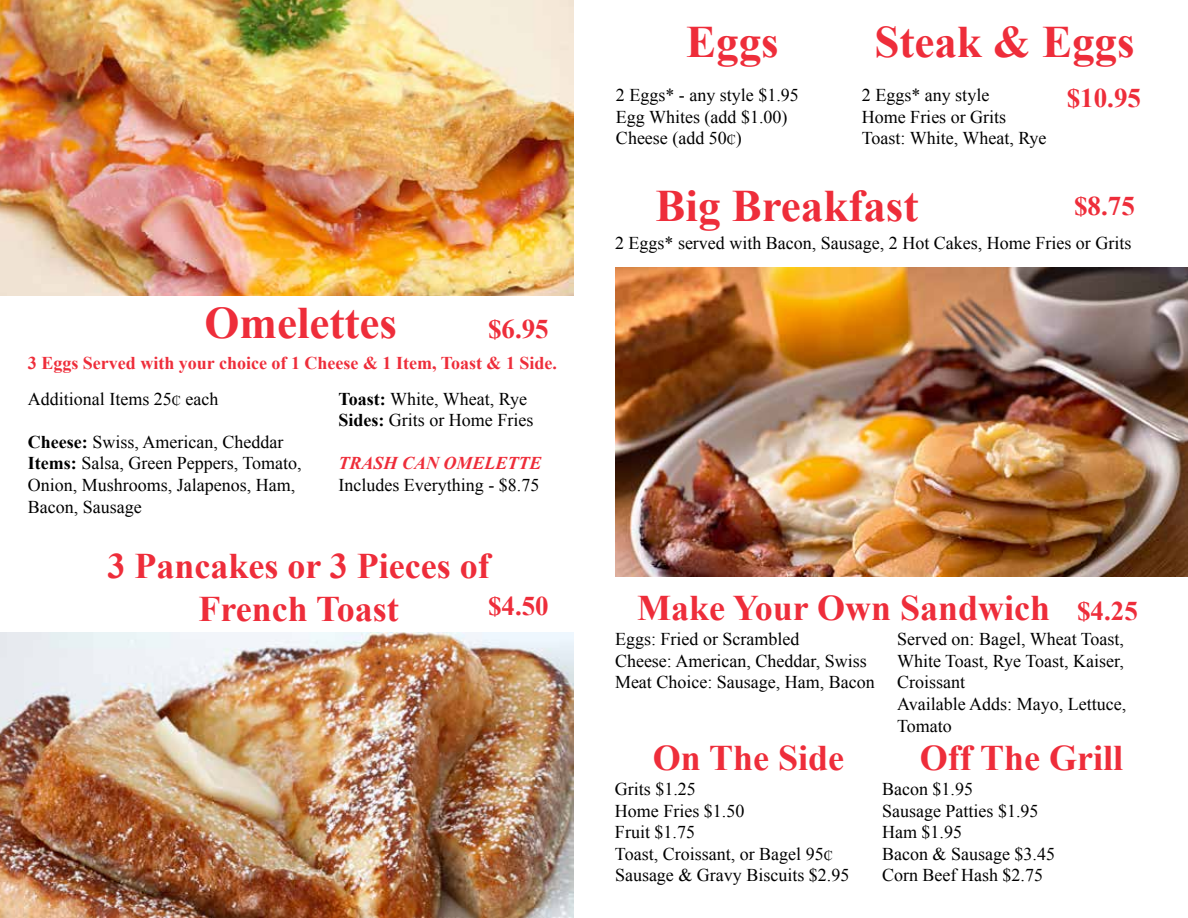
<style>
.page{position:relative;width:1188px;height:918px;background:#fff}
.page>*{position:absolute;margin:0;border:0;box-sizing:border-box;transform-origin:0 0}
.t1{font:700 45px "Times New Roman";color:#ee2d3a}
.t2{font:700 36px/43.2px "Times New Roman";color:#ee2d3a;text-align:center}
.t3{font:700 27px "Times New Roman";color:#ee2d3a}
.t4{font:18px/21.6px "Times New Roman";color:#000}
.t5{font:700 18px "Times New Roman";color:#ee2d3a}
.t6{font:italic 700 18px "Times New Roman";color:#ee2d3a}
.s1{font-size:13.5px}
.s2{font-weight:700}
.s3{font-size:27px}
</style>
<div class="page">
<img style="left:0;top:633px;width:574px;height:285px">
<img style="left:0;top:0;width:574px;height:296px">
<img style="left:616px;top:267px;width:572px;height:310px">
<h1 class="t1" style="left:686px;top:11px;width:94px">Eggs</h1>
<h1 class="t1" style="left:875px;top:11px;width:262px">Steak &amp; Eggs</h1>
<h3 class="t3" style="left:1067px;top:79px;width:76px">$10.95</h3>
<p class="t4" style="left:616px;top:84px;width:184px">2 Eggs* - any style $1.95<br>Egg Whites (add $1.00)<br>Cheese (add 50<span class="s1">₵</span>)</p>
<p class="t4" style="left:862px;top:84px;width:186px">2 Eggs* any style<br>Home Fries or Grits<br>Toast: White, Wheat, Rye</p>
<h1 class="t1" style="left:656px;top:175px;width:264px">Big Breakfast</h1>
<h3 class="t3" style="left:1074px;top:188px;width:62px">$8.75</h3>
<h1 class="t1" style="left:205px;top:292px;width:194px">Omelettes</h1>
<h3 class="t3" style="left:488px;top:311px;width:62px">$6.95</h3>
<p class="t5" style="left:28px;top:351px;width:531px">3 Eggs Served with your choice of 1 Cheese &amp; 1 Item, Toast &amp; 1 Side.</p>
<p class="t4" style="left:28px;top:388px;width:192px">Additional Items 25<span class="s1">₵</span> each</p>
<p class="t4" style="left:28px;top:431px;width:275px"><span class="s2">Cheese:</span> Swiss, American, Cheddar<br><span class="s2">Items:</span> Salsa, Green Peppers, Tomato,<br>Onion, Mushrooms, Jalapenos, Ham,<br>Bacon, Sausage</p>
<p class="t4" style="left:338px;top:388px;width:196px"><span class="s2">Toast:</span> White, Wheat, Rye<br><span class="s2">Sides:</span> Grits or Home Fries</p>
<p class="t6" style="left:338px;top:451px;width:205px">TRASH CAN OMELETTE</p>
<p class="t4" style="left:338px;top:474px;width:202px">Includes Everything - $8.75</p>
<p class="t4" style="left:615px;top:231px;width:518px">2 Eggs* served with Bacon, Sausage, 2 Hot Cakes, Home Fries or Grits</p>
<h2 class="t2" style="left:108px;top:543px;width:384px">3 Pancakes or 3 Pieces of<br>French Toast</h2>
<h3 class="t3" style="left:488px;top:587px;width:62px">$4.50</h3>
<h2 class="t2" style="left:637px;top:585px;width:502px">Make Your Own Sandwich <span class="s3">$4.25</span></h2>
<p class="t4" style="left:615px;top:628px;width:261px">Eggs: Fried or Scrambled<br>Cheese: American, Cheddar, Swiss<br>Meat Choice: Sausage, Ham, Bacon</p>
<p class="t4" style="left:897px;top:628px;width:231px">Served on: Bagel, Wheat Toast,<br>White Toast, Rye Toast, Kaiser,<br>Croissant<br>Available Adds: Mayo, Lettuce,<br>Tomato</p>
<h2 class="t2" style="left:653px;top:736px;width:193px">On The Side</h2>
<p class="t4" style="left:615px;top:778px;width:236px">Grits $1.25<br>Home Fries $1.50<br>Fruit $1.75<br>Toast, Croissant, or Bagel 95<span class="s1">₵<br></span>Sausage &amp; Gravy Biscuits $2.95</p>
<h2 class="t2" style="left:920px;top:736px;width:205px">Off The Grill</h2>
<p class="t4" style="left:882px;top:778px;width:174px">Bacon $1.95<br>Sausage Patties $1.95<br>Ham $1.95<br>Bacon &amp; Sausage $3.45<br>Corn Beef Hash $2.75</p>
</div>
